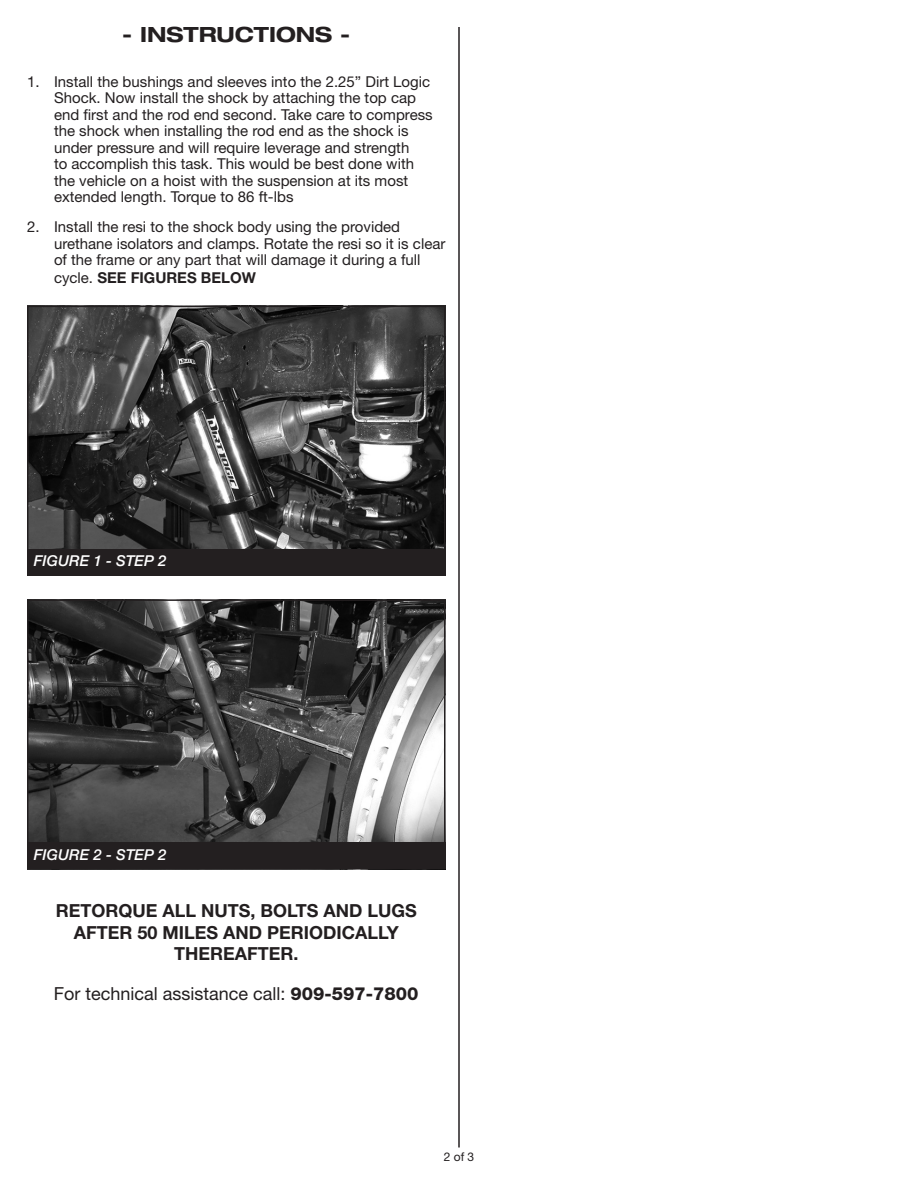
<style>
.page{position:relative;width:918px;height:1188px;background:#fff}
.page>*{position:absolute;margin:0;border:0;box-sizing:border-box;transform-origin:0 0}
.t1{font:700 expanded 21px "Helvetica Neue LT Std";color:#231f20}
.t2{font:700 18px/21.6px "Helvetica Neue LT Std";color:#231f20;text-align:center}
.t3{font:18px "Helvetica Neue LT Std";color:#231f20}
.t4{font:15px/16.5px "Helvetica Neue LT Std";color:#231f20}
.t5{font:italic 500 15px "Helvetica Neue LT Std";color:#fff}
.t6{font:700 15px "Helvetica Neue LT Std";color:#231f20}
.t7{font:12px "Helvetica Neue LT Std";color:#231f20}
.s1{font-weight:400}
.s2{font-weight:800}
</style>
<div class="page">
<hr style="left:458px;top:27px;width:2px;height:1121px;background:#231f20">
<img style="left:30px;top:309px;width:413px;height:240px">
<div style="left:27px;top:306px;width:419px;height:270px;border:2px solid #231f20"></div>
<div style="left:27px;top:549px;width:419px;height:27px;background:#231f20"></div>
<img style="left:30px;top:602px;width:413px;height:240px">
<div style="left:27px;top:599px;width:419px;height:270px;border:2px solid #231f20"></div>
<div style="left:27px;top:842px;width:419px;height:27px;background:#231f20"></div>
<p class="t1" style="left:122px;top:21px;width:230px">- INSTRUCTIONS -</p>
<p class="t4" style="left:54px;top:73px;width:380px;text-indent:-27px">1. Install the bushings and sleeves into the 2.25” Dirt Logic Shock. Now install the shock by attaching the top cap end first and the rod end second. Take care to compress the shock when installing the rod end as the shock is under pressure and will require leverage and strength<br>to accomplish this task. This would be best done with the vehicle on a hoist with the suspension at its most extended length. Torque to 86 ft-lbs</p>
<p class="t4" style="left:54px;top:219px;width:393px;text-indent:-27px">2. Install the resi to the shock body using the provided urethane isolators and clamps. Rotate the resi so it is clear of the frame or any part that will damage it during a full</p>
<p class="t6" style="left:54px;top:269px;width:203px"><span class="s1">cycle.</span> SEE FIGURES BELOW</p>
<p class="t5" style="left:34px;top:552px;width:134px">FIGURE 1 - STEP 2</p>
<p class="t5" style="left:34px;top:846px;width:134px">FIGURE 2 - STEP 2</p>
<p class="t2" style="left:56px;top:899px;width:363px">RETORQUE ALL NUTS, BOLTS AND LUGS<br>AFTER 50 MILES AND PERIODICALLY<br>THEREAFTER.</p>
<p class="t3" style="left:54px;top:983px;width:366px">For technical assistance call: <span class="s2">909-597-7800</span></p>
<p class="t7" style="left:444px;top:1150px;width:32px">2 of 3</p>
</div>
